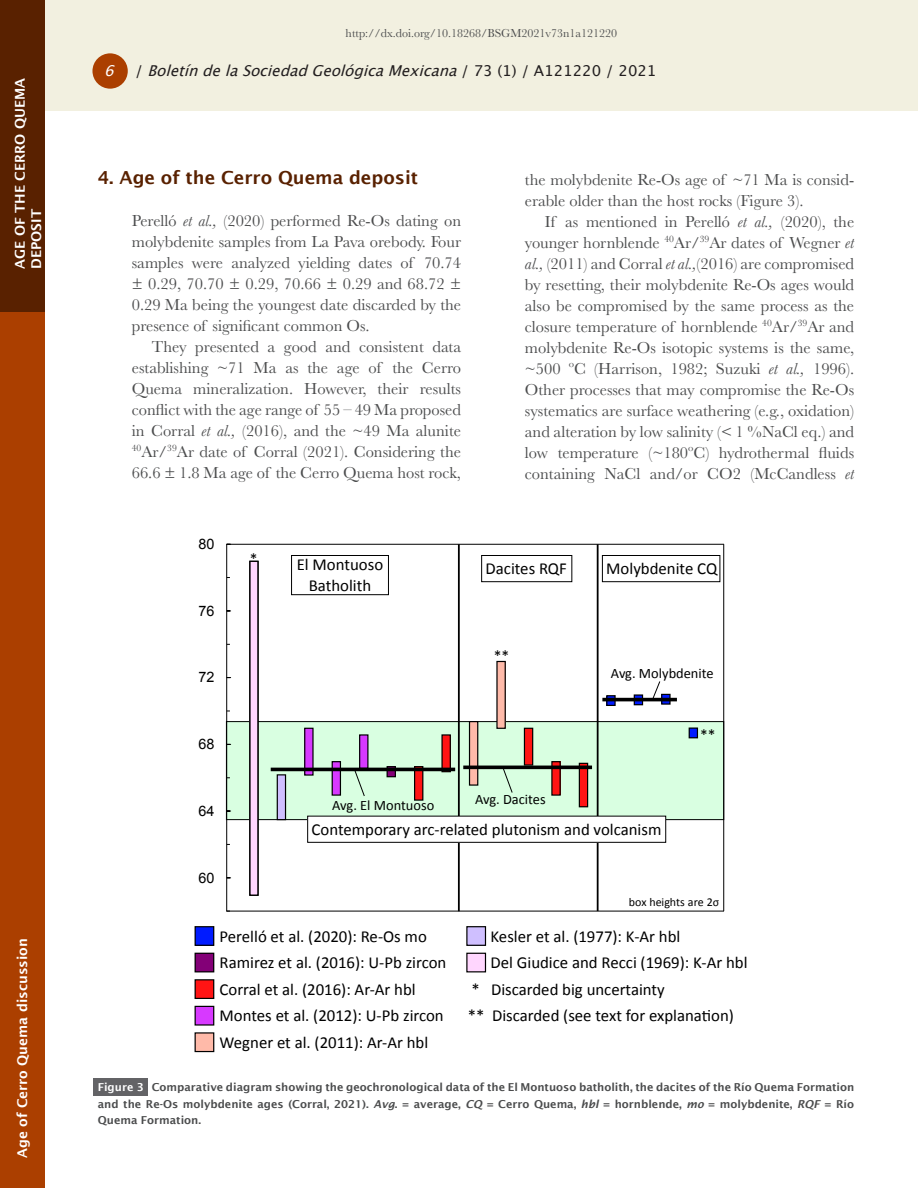
<style>
.page{position:relative;width:918px;height:1188px;background:#fff}
.page>*{position:absolute;margin:0;border:0;box-sizing:border-box;transform-origin:0 0}
.Hierarchy_1{font:600 18px "Lucida Sans";color:#592100}
.t1{font:16.8px/26.5px "Calibri";color:#000}
.Indented-text{font:16.5px/21px "Baskerville";color:#4b4c4d;text-align:justify}
.t2{font:15.6px "Calibri";color:#000}
.t3{font:italic 15px "Lucida Grande";color:#231f20}
.t4{font:italic 15px "Lucida Grande";color:#fff}
.t5{font:14.4px "Calibri";color:#000}
.t6{font:14.4px "Arial";letter-spacing:.005em;color:#000}
.Section{font:600 13.5px/16.2px "Lucida Sans";color:#fff}
.t7{font:12px "Baskerville";color:#4b4c4d}
.t8{font:12px "Calibri";color:#000}
.Figure_foot{font:600 10.95px/16.5px "Lucida Sans";color:#4b4c4d;text-align:justify}
.Figure_foot_number{font:600 10.95px "Lucida Sans";color:#fff}
.s1{font-style:normal}
.s2{font-style:italic}
</style>
<div class="page">
<div style="left:0;top:311px;width:44px;height:877px;background:#ab3f00"></div>
<div style="left:45px;top:0;width:873px;height:111px;background:#f2f0e0"></div>
<div style="left:92px;top:53px;width:36px;height:36px;background:#ab3f00;border-radius:50%"></div>
<div style="left:0;top:0;width:44px;height:311px;background:#592100"></div>
<div style="left:226px;top:722px;width:498px;height:98px;background:#d9ffe1"></div>
<div style="left:226px;top:721px;width:498px;height:99px;border:1px solid #000"></div>
<hr style="left:227px;top:544px;width:497px;height:1px;background:#000">
<hr style="left:226px;top:544px;width:1px;height:367px;background:#000">
<hr style="left:226px;top:911px;width:498px;height:1px;background:#000">
<div style="left:250px;top:561px;width:8px;height:334px;background:#ffd6fe"></div>
<div style="left:249px;top:561px;width:10px;height:335px;border:1px solid #000"></div>
<div style="left:277px;top:775px;width:9px;height:45px;background:#cfbfff"></div>
<div style="left:277px;top:774px;width:9px;height:46px;border:1px solid #000"></div>
<div style="left:305px;top:728px;width:8px;height:47px;background:#d739ff"></div>
<div style="left:304px;top:728px;width:10px;height:48px;border:1px solid #000"></div>
<div style="left:332px;top:762px;width:8px;height:33px;background:#d739ff"></div>
<div style="left:332px;top:761px;width:9px;height:35px;border:1px solid #000"></div>
<div style="left:360px;top:735px;width:8px;height:33px;background:#d739ff"></div>
<div style="left:359px;top:734px;width:10px;height:35px;border:1px solid #000"></div>
<svg style="left:389px;top:771px;width:5px;height:4px"></svg>
<div style="left:387px;top:766px;width:9px;height:11px;border:1px solid #000"></div>
<div style="left:415px;top:767px;width:8px;height:33px;background:#ff1414"></div>
<div style="left:414px;top:766px;width:9px;height:35px;border:1px solid #000"></div>
<div style="left:442px;top:735px;width:8px;height:37px;background:#ff1414"></div>
<div style="left:441px;top:734px;width:10px;height:38px;border:1px solid #000"></div>
<div style="left:470px;top:722px;width:8px;height:63px;background:#ffbaa9"></div>
<div style="left:469px;top:721px;width:9px;height:65px;border:1px solid #000"></div>
<div style="left:497px;top:661px;width:8px;height:67px;background:#ffbaa9"></div>
<div style="left:496px;top:661px;width:10px;height:68px;border:1px solid #000"></div>
<div style="left:524px;top:728px;width:9px;height:37px;background:#ff1414"></div>
<div style="left:524px;top:728px;width:9px;height:38px;border:1px solid #000"></div>
<div style="left:552px;top:762px;width:8px;height:33px;background:#ff1414"></div>
<div style="left:579px;top:763px;width:9px;height:44px;background:#ff1414"></div>
<div style="left:579px;top:763px;width:9px;height:44px;border:1px solid #000"></div>
<svg style="left:608px;top:697px;width:6px;height:7px"></svg>
<div style="left:606px;top:695px;width:10px;height:11px;border:1px solid #000"></div>
<svg style="left:636px;top:696px;width:5px;height:7px"></svg>
<div style="left:634px;top:694px;width:9px;height:11px;border:1px solid #000"></div>
<svg style="left:663px;top:696px;width:6px;height:7px"></svg>
<div style="left:661px;top:694px;width:10px;height:11px;border:1px solid #000"></div>
<div style="left:689px;top:728px;width:8px;height:10px;background:#001bff"></div>
<div style="left:689px;top:728px;width:9px;height:10px;border:1px solid #000"></div>
<hr style="left:723px;top:544px;width:1px;height:367px;background:#000">
<hr style="left:458px;top:544px;width:2px;height:367px;background:#000">
<hr style="left:597px;top:544px;width:2px;height:367px;background:#000">
<div style="left:291px;top:555px;width:98px;height:40px;border:1px solid #000"></div>
<div style="left:481px;top:555px;width:91px;height:27px;border:1px solid #000"></div>
<div style="left:602px;top:555px;width:118px;height:27px;border:1px solid #000"></div>
<div style="left:308px;top:816px;width:358px;height:26px;background:#fff"></div>
<div style="left:307px;top:816px;width:359px;height:27px;border:1px solid #000"></div>
<hr style="left:271px;top:768px;width:184px;height:3px;background:#000">
<hr style="left:463px;top:766px;width:129px;height:3px;background:#000">
<svg style="left:502px;top:769px;width:11px;height:24px"></svg>
<svg style="left:354px;top:771px;width:11px;height:25px"></svg>
<hr style="left:602px;top:698px;width:75px;height:3px;background:#000">
<svg style="left:652px;top:681px;width:9px;height:17px"></svg>
<div style="left:195px;top:927px;width:19px;height:18px;background:#001bff"></div>
<div style="left:195px;top:926px;width:19px;height:20px;border:1px solid #000"></div>
<div style="left:195px;top:953px;width:19px;height:19px;background:#830077"></div>
<div style="left:195px;top:953px;width:19px;height:19px;border:1px solid #000"></div>
<div style="left:195px;top:980px;width:19px;height:18px;background:#ff1414"></div>
<div style="left:195px;top:979px;width:19px;height:20px;border:1px solid #000"></div>
<div style="left:195px;top:1006px;width:19px;height:19px;background:#d739ff"></div>
<div style="left:195px;top:1006px;width:19px;height:20px;border:1px solid #000"></div>
<div style="left:195px;top:1033px;width:19px;height:19px;background:#ffbaa9"></div>
<div style="left:195px;top:1032px;width:19px;height:20px;border:1px solid #000"></div>
<div style="left:467px;top:927px;width:18px;height:18px;background:#cfbfff"></div>
<div style="left:466px;top:926px;width:20px;height:20px;border:1px solid #000"></div>
<div style="left:467px;top:953px;width:18px;height:19px;background:#ffd6fe"></div>
<div style="left:466px;top:953px;width:20px;height:19px;border:1px solid #000"></div>
<div style="left:94px;top:1079px;width:54px;height:17px;background:#636366"></div>
<p class="Section" style="left:12px;top:269px;width:192px;rotate:-90deg">AGE OF THE CERRO QUEMA<br>DEPOSIT</p>
<p class="Section" style="left:14px;top:1158px;width:221px;rotate:-90deg">Age of Cerro Quema discussion</p>
<p class="t4" style="left:104px;top:62px;width:19px">6</p>
<p class="t7" style="left:346px;top:26px;width:273px">http://dx.doi.org/10.18268/BSGM2021v73n1a121220</p>
<p class="t3" style="left:135px;top:62px;width:523px"><span class="s1">/</span> BoletíndelaSociedadGeológicaMexicana<span class="s1">/ 7 3 ( 1 ) / A 1 2 1 2 2 0 / 2 0 2 1</span></p>
<p class="Hierarchy_1" style="left:98px;top:167px;width:322px">4. Age of the Cerro Quema deposit</p>
<p class="Indented-text" style="left:132px;top:210px;width:331px">Perelló <span class="s2">et al.,</span> (2020) performed Re-Os dating on molybdenite samples from La Pava orebody. Four samples were analyzed yielding dates of 70.74 ± 0.29, 70.70 ± 0.29, 70.66 ± 0.29 and 68.72 ± 0.29 Ma being the youngest date discarded by the presence of significant common Os.</p>
<p class="Indented-text" style="left:132px;top:336px;width:331px;text-indent:20px">They presented a good and consistent data establishing ~71 Ma as the age of the Cerro Quema mineralization. However, their results conflict with the age range of 55 – 49 Ma proposed in Corral <span class="s2">et al.,</span> (2016), and the ~49 Ma alunite <sup>40</sup>Ar/<sup>39</sup>Ar date of Corral (2021). Considering the 66.6 ± 1.8 Ma age of the Cerro Quema host rock,</p>
<p class="t6" style="left:198px;top:534px;width:18px">80</p>
<p class="Indented-text" style="left:525px;top:169px;width:331px">the molybdenite Re-Os age of ~71 Ma is consid&shy;erable older than the host rocks (Figure 3).</p>
<p class="Indented-text" style="left:525px;top:211px;width:331px;text-indent:20px">If as mentioned in Perelló <span class="s2">et al.,</span> (2020), the younger hornblende <sup>40</sup>Ar/<sup>39</sup>Ar dates of Wegner <span class="s2">et al.,</span> (2011) and Corral <span class="s2">et al.,</span>(2016) are compromised by resetting, their molybdenite Re-Os ages would also be compromised by the same process as the closure temperature of hornblende <sup>40</sup>Ar/<sup>39</sup>Ar and molybdenite Re-Os isotopic systems is the same, ~500 ºC (Harrison, 1982; Suzuki <span class="s2">et al.,</span> 1996).<br>Other processes that may compromise the Re-Os systematics are surface weathering (e.g., oxidation) and alteration by low salinity (&lt; 1 %NaCl eq.) and low temperature (~180ºC) hydrothermal fluids containing NaCl and/or CO2 (McCandless <span class="s2">et</span></p>
<p class="t6" style="left:198px;top:601px;width:18px">76</p>
<p class="t6" style="left:198px;top:668px;width:18px">72</p>
<p class="t6" style="left:198px;top:735px;width:18px">68</p>
<p class="t6" style="left:198px;top:801px;width:18px">64</p>
<p class="t6" style="left:198px;top:868px;width:18px">60</p>
<p class="t2" style="left:250px;top:549px;width:9px">*</p>
<p class="t1" style="left:297px;top:555px;width:88px;line-height:20.1px;text-align:center">El Montuoso<br>Batholith</p>
<p class="t1" style="left:486px;top:555px;width:83px">Dacites RQF</p>
<p class="t1" style="left:606px;top:555px;width:113px">Molybdenite CQ</p>
<p class="t2" style="left:494px;top:646px;width:17px">**</p>
<p class="t5" style="left:332px;top:796px;width:104px">Avg. El Montuoso</p>
<p class="t5" style="left:475px;top:790px;width:72px">Avg. Dacites</p>
<p class="t5" style="left:611px;top:664px;width:104px">Avg. Molybdenite</p>
<p class="t2" style="left:700px;top:725px;width:17px">**</p>
<p class="t1" style="left:312px;top:816px;width:351px">Contemporary arc-related plutonism and volcanism</p>
<p class="t8" style="left:629px;top:895px;width:92px">box heights are 2σ</p>
<p class="t1" style="left:220px;top:923px;width:209px">Perelló et al. (2020): Re-Os mo</p>
<p class="t1" style="left:220px;top:949px;width:228px">Ramirez et al. (2016): U-Pb zircon<br>Corral et al. (2016): Ar-Ar hbl</p>
<p class="t1" style="left:220px;top:1029px;width:210px">Wegner et al. (2011): Ar-Ar hbl</p>
<p class="t1" style="left:220px;top:1003px;width:226px">Montes et al. (2012): U-Pb zircon</p>
<p class="t1" style="left:491px;top:923px;width:191px">Kesler et al. (1977): K-Ar hbl</p>
<p class="t1" style="left:491px;top:949px;width:259px">Del Giudice and Recci (1969): K-Ar hbl</p>
<p class="t1" style="left:468px;top:976px;width:268px">* Discarded big uncertainty<br>** Discarded (see text for explanation)</p>
<p class="Figure_foot" style="left:98px;top:1079px;width:758px;text-indent:54px">Comparative diagram showing the geochronological data of the El Montuoso batholith, the dacites of the Río Quema Formation and the Re-Os molybdenite ages (Corral, 2021). <span class="s2">Avg</span>. = average, <span class="s2">CQ</span> = Cerro Quema, <span class="s2">hbl</span> = hornblende, <span class="s2">mo</span> = molybdenite, <span class="s2">RQF</span> = Río Quema Formation.</p>
<p class="Figure_foot_number" style="left:98px;top:1081px;width:48px">Figure 3</p>
</div>
